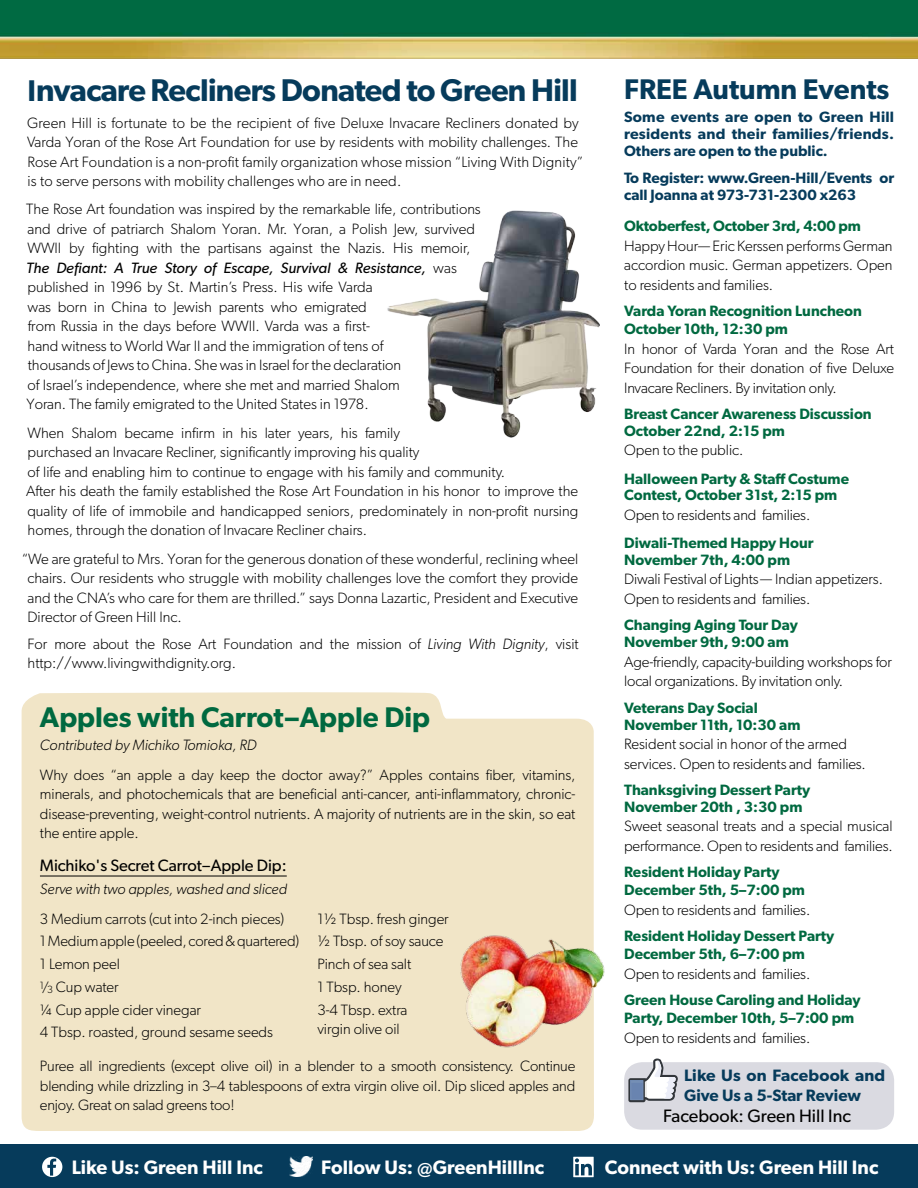
<style>
.page{position:relative;width:918px;height:1188px;background:#fff}
.page>*{position:absolute;margin:0;border:0;box-sizing:border-box;transform-origin:0 0}
.t1{font:600 31.5px "Gibson";letter-spacing:-.02em;color:#063b5b}
.t2{font:600 28.5px "Gibson";color:#006940}
.t3{font:600 28.5px "Gibson";color:#063b5b}
.t4{font:600 19.5px "Gibson";color:#fff}
.t5{font:18px "Gibson";color:#000}
.t6{font:600 16.5px/19.5px "Gibson";color:#063b5b}
.t7{font:16.5px "Gibson";letter-spacing:-.005em;color:#000}
.t8{font:300 15px/19.5px "Gibson";color:#000}
.t9{font:600 15px/16.8px "Gibson";color:#006940}
.t10{font:600 15px/16.8px "Gibson";color:#063b5b;text-align:justify}
.t11{font:italic 300 15px "Gibson";letter-spacing:-.005em;color:#000}
.s1{font-size:30px}
.s2{font-weight:400;font-style:italic}
.s3{font-style:italic}
.s4{font-size:13.5px}
</style>
<div class="page">
<div style="left:22px;top:692px;width:572px;height:439px;background:#f1e5c7"></div>
<hr style="left:40px;top:876px;width:247px;height:1px;background:#000">
<img style="left:450px;top:928px;width:155px;height:123px">
<div style="left:624px;top:1062px;width:270px;height:68px;background:#dadae1;border-radius:18px"></div>
<svg style="left:628px;top:1058px;width:50px;height:44px"></svg>
<img style="left:387px;top:210px;width:212px;height:228px">
<div style="left:0;top:1145px;width:918px;height:43px;background:#063b5b"></div>
<div style="left:42px;top:1157px;width:20px;height:20px;background:#fff;border-radius:50%"></div>
<svg style="left:47px;top:1159px;width:9px;height:17px"></svg>
<img style="left:290px;top:1157px;width:22px;height:19px">
<svg style="left:573px;top:1157px;width:21px;height:20px"></svg>
<svg style="left:575px;top:1158px;width:17px;height:17px"></svg>
<img style="left:0;top:0;width:918px;height:59px">
<h1 class="t1" style="left:28px;top:72px;width:552px"><span class="s1">I</span>nvacare Recliners Donated to Green Hill</h1>
<p class="t8" style="left:27px;top:112px;width:558px">Green Hill is fortunate to be the recipient of five Deluxe Invacare Recliners donated by Varda Yoran of the Rose Art Foundation for use by residents with mobility challenges. The Rose Art Foundation is a non-profit family organization whose mission “Living With Dignity” is to serve persons with mobility challenges who are in need.</p>
<p class="t8" style="left:26px;top:199px;width:456px">The Rose Art foundation was inspired by the remarkable life, contributions and drive of patriarch Shalom Yoran. Mr. Yoran, a Polish Jew, survived WWII by fighting with the partisans against the Nazis. His memoir, <span class="s2">The Defiant: A True Story of Escape, Survival &amp; Resistance,</span> was published in 1996 by St. Martin’s Press. His wife Varda<br>was born in China to Jewish parents who emigrated<br>from Russia in the days before WWII. Varda was a first-<br>hand witness to World War II and the immigration of tens of<br>thousands of Jews to China. She was in Israel for the declaration<br>of Israel’s independence, where she met and married Shalom<br>Yoran. The family emigrated to the United States in 1978.</p>
<p class="t8" style="left:26px;top:423px;width:554px">When Shalom became infirm in his later years, his family<br>purchased an Invacare Recliner, significantly improving his quality<br>of life and enabling him to continue to engage with his family and community.<br>After his death the family established the Rose Art Foundation in his honor to improve the quality of life of immobile and handicapped seniors, predominately in non-profit nursing homes, through the donation of Invacare Recliner chairs.</p>
<p class="t8" style="left:27px;top:549px;width:552px;text-align:justify;text-indent:-6px">“We are grateful to Mrs. Yoran for the generous donation of these wonderful, reclining wheel chairs. Our residents who struggle with mobility challenges love the comfort they provide and the CNA’s who care for them are thrilled.” says Donna Lazartic, President and Executive Director of Green Hill Inc.</p>
<p class="t8" style="left:28px;top:633px;width:553px">For more about the Rose Art Foundation and the mission of <span class="s3">Living With Dignity</span>, visit http://www.livingwithdignity.org.</p>
<h2 class="t2" style="left:40px;top:700px;width:392px">Apples with Carrot–Apple Dip</h2>
<p class="t11" style="left:40px;top:736px;width:218px">Contributed by Michiko Tomioka, RD</p>
<p class="t8" style="left:40px;top:764px;width:537px;text-align:justify">Why does “an apple a day keep the doctor away?” Apples contains fiber, vitamins, minerals, and photochemicals that are beneficial anti-cancer, anti-inflammatory, chronic&shy;disease-preventing, weight-control nutrients. A majority of nutrients are in the skin, so eat the entire apple.</p>
<p class="t7" style="left:40px;top:855px;width:248px">Michiko's Secret Carrot–Apple Dip:</p>
<p class="t11" style="left:40px;top:880px;width:249px">Serve with two apples, washed and sliced</p>
<p class="t8" style="left:40px;top:907px;width:261px;line-height:22.8px">3 Medium carrots (cut into 2-inch pieces)<br>1 Medium apple (peeled, cored &amp; quartered)<br>1 Lemon peel<br><sup>1</sup><span class="s4">/</span><sub>3</sub> Cup water<br>¼ Cup apple cider vinegar<br>4 Tbsp. roasted, ground sesame seeds</p>
<p class="t8" style="left:317px;top:907px;width:133px;line-height:22.8px">1½ Tbsp. fresh ginger ½ Tbsp. of soy sauce<br>Pinch of sea salt<br>1 Tbsp. honey<br>3-4 Tbsp. extra</p>
<h2 class="t3" style="left:624px;top:72px;width:267px">FREE Autumn Events</h2>
<p class="t10" style="left:624px;top:109px;width:272px">Some events are open to Green Hill residents and their families/friends.<br>Others are open to the public.</p>
<p class="t10" style="left:624px;top:169px;width:271px">To Register: www.Green-Hill/Events or call Joanna at 973-731-2300 x263</p>
<p class="t9" style="left:624px;top:217px;width:238px">Oktoberfest, October 3rd, 4:00 pm</p>
<p class="t8" style="left:624px;top:236px;width:270px;text-align:justify">Happy Hour— Eric Kerssen performs German accordion music. German appetizers. Open to residents and families.</p>
<p class="t9" style="left:624px;top:302px;width:239px;line-height:18px">Varda Yoran Recognition Luncheon<br>October 10th, 12:30 pm</p>
<p class="t8" style="left:624px;top:339px;width:272px;text-align:justify">In honor of Varda Yoran and the Rose Art Foundation for their donation of five Deluxe Invacare Recliners. By invitation only.</p>
<p class="t9" style="left:624px;top:405px;width:249px">Breast Cancer Awareness Discussion<br>October 22nd, 2:15 pm</p>
<p class="t8" style="left:624px;top:440px;width:121px">Open to the public.</p>
<p class="t9" style="left:624px;top:470px;width:226px">Halloween Party &amp; Staff Costume<br>Contest, October 31st, 2:15 pm</p>
<p class="t8" style="left:624px;top:505px;width:188px">Open to residents and families.</p>
<p class="t9" style="left:624px;top:534px;width:191px">Diwali-Themed Happy Hour<br>November 7th, 4:00 pm</p>
<p class="t8" style="left:624px;top:569px;width:260px">Diwali Festival of Lights— Indian appetizers.<br>Open to residents and families.</p>
<p class="t9" style="left:624px;top:616px;width:175px">Changing Aging Tour Day<br>November 9th, 9:00 am</p>
<p class="t8" style="left:624px;top:652px;width:269px">Age-friendly, capacity-building workshops for local organizations. By invitation only.</p>
<p class="t9" style="left:624px;top:699px;width:178px">Veterans Day Social<br>November 11th, 10:30 am</p>
<p class="t8" style="left:624px;top:734px;width:243px">Resident social in honor of the armed services. Open to residents and families.</p>
<p class="t9" style="left:624px;top:781px;width:188px">Thanksgiving Dessert Party<br>November 20th , 3:30 pm</p>
<p class="t8" style="left:624px;top:816px;width:270px">Sweet seasonal treats and a special musical performance. Open to residents and families.</p>
<p class="t9" style="left:624px;top:863px;width:182px;line-height:18px">Resident Holiday Party<br>December 5th, 5–7:00 pm</p>
<p class="t8" style="left:624px;top:900px;width:188px">Open to residents and families.</p>
<p class="t9" style="left:624px;top:927px;width:212px;line-height:18px">Resident Holiday Dessert Party<br>December 5th, 6–7:00 pm</p>
<p class="t8" style="left:624px;top:964px;width:188px">Open to residents and families.</p>
<p class="t9" style="left:624px;top:991px;width:238px;line-height:18px">Green House Caroling and Holiday<br>Party, December 10th, 5–7:00 pm</p>
<p class="t8" style="left:624px;top:1028px;width:188px">Open to residents and families.</p>
<p class="t8" style="left:317px;top:1019px;width:84px">virgin olive oil</p>
<p class="t8" style="left:40px;top:1056px;width:537px;text-align:justify">Puree all ingredients (except olive oil) in a blender to a smooth consistency. Continue blending while drizzling in 3–4 tablespoons of extra virgin olive oil. Dip sliced apples and enjoy. Great on salad greens too!</p>
<p class="t6" style="left:684px;top:1065px;width:203px">Like Us on Facebook and<br>Give Us a 5-Star Review</p>
<p class="t5" style="left:663px;top:1105px;width:189px">Facebook: Green Hill Inc</p>
<h3 class="t4" style="left:72px;top:1155px;width:193px">Like Us: Green Hill Inc</h3>
<h3 class="t4" style="left:321px;top:1155px;width:225px">Follow Us: @GreenHillInc</h3>
<h3 class="t4" style="left:605px;top:1155px;width:275px">Connect with Us: Green Hill Inc</h3>
</div>
